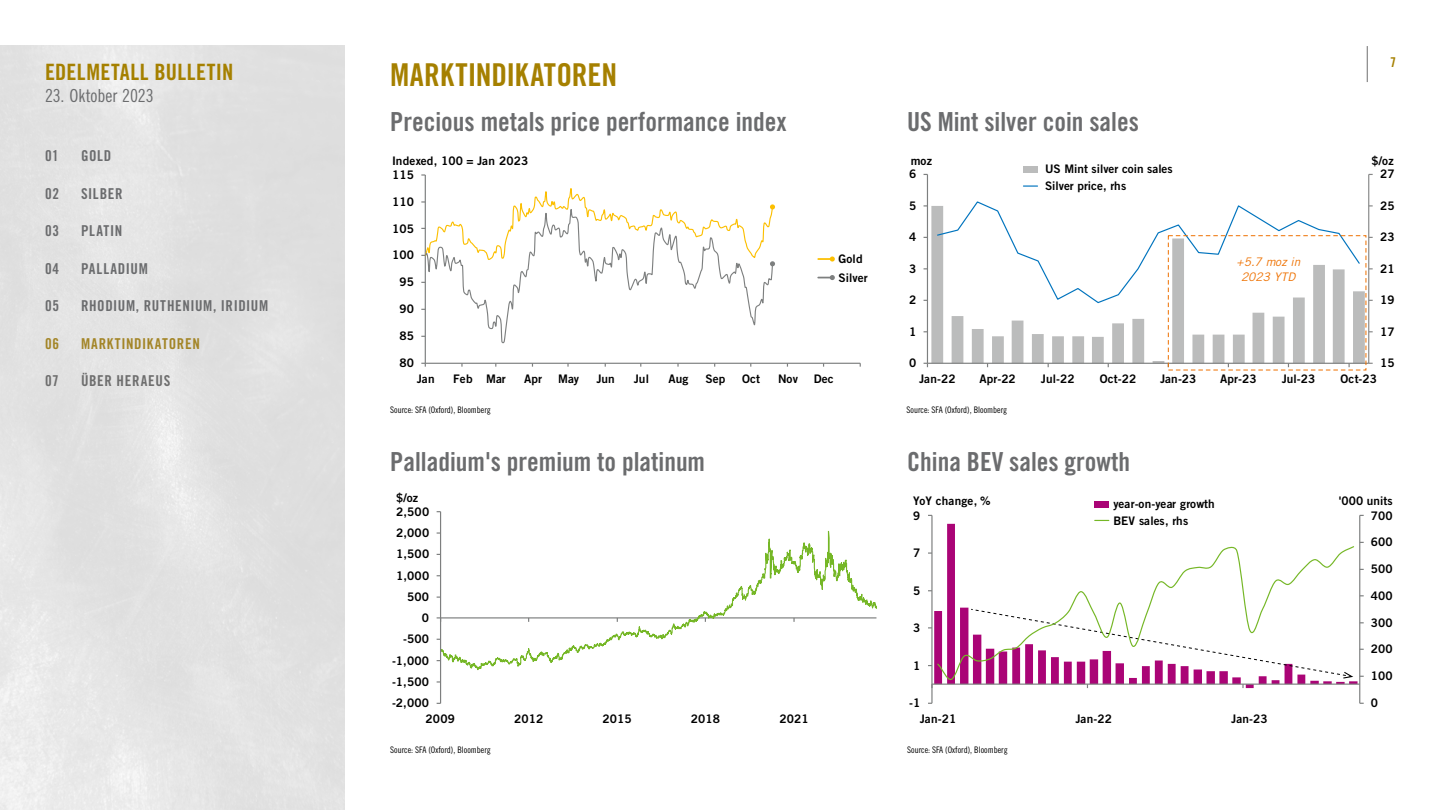
<style>
.page{position:relative;width:1440px;height:810px;background:#fff}
.page>*{position:absolute;margin:0;border:0;box-sizing:border-box;transform-origin:0 0}
.t1{font:31.5px "Trade Gothic LT Pro Bd Cn 20";color:#a58000}
.t2{font:26.25px "Trade Gothic LT Std Bd Cn 20";color:#6b6c6e}
.t3{font:22.5px "Trade Gothic LT Pro Bd Cn 20";letter-spacing:.02em;color:#a58000}
.t4{font:18px "Trade Gothic LT Pro Cn 18";letter-spacing:-.005em;color:#6b6c6e}
.t5{font:15px "Trade Gothic LT Pro Bd Cn 20";letter-spacing:.04em;color:#6b6c6e}
.t6{font:15px "Trade Gothic LT Pro Bd Cn 20";letter-spacing:.05em;color:#a38527}
.t7{font:15px "Trade Gothic LT Pro Bd Cn 20";letter-spacing:.045em;color:#6e6e6e}
.t8{font:13.5px "Trade Gothic LT Pro Bd Cn 20";color:#a58000}
.t9{font:11.85px/16.6px "Trade Gothic LT Std Bd 2";letter-spacing:.01em;color:#000}
.t10{font:11.77px/16.9px "Trade Gothic LT Std Bd 2";letter-spacing:.01em;color:#000}
.t11{font:italic 11.77px/15.1px "Trade Gothic LT Std";letter-spacing:.01em;color:#ee7100;text-align:center}
.t12{font:9px "Trade Gothic LT Std Cn 18";color:#000}
</style>
<div class="page">
<hr style="left:1367px;top:46px;width:1px;height:36px;background:#6e6e6e">
<div style="left:1023px;top:166px;width:15px;height:7px;background:#bbbcbc"></div>
<svg style="left:1023px;top:185px;width:15px;height:2px"></svg>
<svg style="left:931px;top:206px;width:433px;height:157px"></svg>
<hr style="left:1368px;top:174px;width:1px;height:189px;background:#878888">
<hr style="left:927px;top:174px;width:1px;height:189px;background:#7d7f7f">
<hr style="left:927px;top:363px;width:442px;height:1px;background:#7d7f7f">
<svg style="left:936px;top:201px;width:425px;height:103px"></svg>
<svg style="left:934px;top:524px;width:424px;height:160px"></svg>
<hr style="left:1359px;top:515px;width:1px;height:188px;background:#7d7f7f">
<hr style="left:931px;top:515px;width:2px;height:188px;background:#7d7f7f">
<hr style="left:932px;top:684px;width:428px;height:1px;background:#7d7f7f">
<svg style="left:971px;top:681px;width:382px;height:7px"></svg>
<svg style="left:936px;top:545px;width:419px;height:136px"></svg>
<div style="left:1095px;top:501px;width:14px;height:7px;background:#aa0476"></div>
<svg style="left:1095px;top:520px;width:14px;height:1px"></svg>
<hr style="left:425px;top:175px;width:1px;height:188px;background:#7d7f7f">
<hr style="left:425px;top:363px;width:435px;height:1px;background:#7d7f7f">
<svg style="left:424px;top:266px;width:350px;height:78px"></svg>
<svg style="left:421px;top:188px;width:354px;height:78px"></svg>
<svg style="left:818px;top:256px;width:17px;height:6px"></svg>
<svg style="left:818px;top:275px;width:17px;height:5px"></svg>
<svg style="left:440px;top:511px;width:437px;height:164px"></svg>
<hr style="left:440px;top:512px;width:1px;height:191px;background:#7d7f7f">
<h3 class="t3" style="left:45px;top:58px;width:190px">EDELMETALL BULLETIN</h3>
<h3 class="t4" style="left:45px;top:85px;width:110px">23. Oktober 2023</h3>
<p class="t5" style="left:45px;top:147px;width:15px">01</p>
<p class="t5" style="left:81px;top:147px;width:32px">GOLD</p>
<p class="t5" style="left:45px;top:184px;width:16px">02</p>
<p class="t5" style="left:81px;top:184px;width:43px">SILBER</p>
<p class="t5" style="left:45px;top:222px;width:16px">03</p>
<p class="t5" style="left:81px;top:222px;width:43px">PLATIN</p>
<p class="t5" style="left:45px;top:259px;width:16px">04</p>
<p class="t5" style="left:81px;top:259px;width:68px">PALLADIUM</p>
<p class="t5" style="left:45px;top:297px;width:16px">05</p>
<p class="t5" style="left:81px;top:297px;width:189px">RHODIUM, RUTHENIUM, IRIDIUM</p>
<p class="t6" style="left:45px;top:334px;width:16px">06</p>
<p class="t6" style="left:81px;top:334px;width:120px">MARKTINDIKATOREN</p>
<p class="t7" style="left:45px;top:372px;width:15px">07</p>
<p class="t7" style="left:81px;top:372px;width:91px">ÜBER HERAEUS</p>
<h1 class="t1" style="left:390px;top:56px;width:229px">MARKTINDIKATOREN</h1>
<h2 class="t2" style="left:390px;top:106px;width:398px">Precious metals price performance index</h2>
<h2 class="t2" style="left:907px;top:106px;width:233px">US Mint silver coin sales</h2>
<p class="t8" style="left:1390px;top:54px;width:7px">7</p>
<p class="t10" style="left:392px;top:152px;width:138px">Indexed, 100 = Jan 2023</p>
<p class="t10" style="left:392px;top:166px;width:23px">115</p>
<p class="t10" style="left:911px;top:152px;width:22px">moz</p>
<p class="t10" style="left:1372px;top:153px;width:24px">$/oz</p>
<p class="t10" style="left:1045px;top:160px;width:129px">US Mint silver coin sales<br>Silver price, rhs</p>
<p class="t10" style="left:1380px;top:165px;width:16px">27</p>
<p class="t10" style="left:909px;top:165px;width:9px">6</p>
<p class="t10" style="left:392px;top:193px;width:23px">110</p>
<p class="t10" style="left:909px;top:197px;width:9px">5</p>
<p class="t10" style="left:1380px;top:197px;width:16px">25</p>
<p class="t10" style="left:392px;top:220px;width:23px">105</p>
<p class="t10" style="left:909px;top:228px;width:9px">4</p>
<p class="t10" style="left:1380px;top:228px;width:16px">23</p>
<p class="t10" style="left:392px;top:247px;width:23px">100</p>
<p class="t10" style="left:399px;top:273px;width:16px">95</p>
<p class="t10" style="left:839px;top:249px;width:31px;line-height:18.8px">Gold<br>Silver</p>
<p class="t10" style="left:909px;top:260px;width:9px">3</p>
<p class="t11" style="left:1237px;top:254px;width:65px">+5.7 moz in<br>2023 YTD</p>
<p class="t10" style="left:1380px;top:260px;width:16px">21</p>
<p class="t10" style="left:399px;top:300px;width:16px">90</p>
<p class="t10" style="left:909px;top:291px;width:9px">2</p>
<p class="t10" style="left:1380px;top:291px;width:16px">19</p>
<p class="t10" style="left:399px;top:327px;width:16px">85</p>
<p class="t10" style="left:909px;top:323px;width:9px">1</p>
<p class="t10" style="left:1380px;top:323px;width:16px">17</p>
<p class="t10" style="left:399px;top:354px;width:16px">80</p>
<p class="t10" style="left:909px;top:354px;width:9px">0</p>
<p class="t10" style="left:1380px;top:354px;width:16px">15</p>
<p class="t10" style="left:417px;top:370px;width:19px">Jan</p>
<p class="t10" style="left:453px;top:370px;width:54px">Feb Mar</p>
<p class="t10" style="left:524px;top:370px;width:20px">Apr</p>
<p class="t10" style="left:558px;top:370px;width:23px">May</p>
<p class="t10" style="left:596px;top:370px;width:20px">Jun</p>
<p class="t10" style="left:634px;top:370px;width:17px">Jul</p>
<p class="t10" style="left:668px;top:370px;width:22px">Aug</p>
<p class="t10" style="left:705px;top:370px;width:22px">Sep</p>
<p class="t10" style="left:742px;top:370px;width:20px">Oct</p>
<p class="t10" style="left:778px;top:370px;width:21px">Nov</p>
<p class="t10" style="left:814px;top:370px;width:22px">Dec</p>
<p class="t10" style="left:919px;top:370px;width:38px">Jan-22</p>
<p class="t10" style="left:979px;top:370px;width:38px">Apr-22</p>
<p class="t10" style="left:1041px;top:370px;width:35px">Jul-22</p>
<p class="t10" style="left:1100px;top:370px;width:38px">Oct-22</p>
<p class="t10" style="left:1160px;top:370px;width:38px">Jan-23</p>
<p class="t10" style="left:1220px;top:370px;width:38px">Apr-23</p>
<p class="t10" style="left:1282px;top:370px;width:35px">Jul-23</p>
<p class="t10" style="left:1341px;top:370px;width:38px">Oct-23</p>
<p class="t12" style="left:390px;top:405px;width:102px">Source: SFA (Oxford), Bloomberg</p>
<p class="t12" style="left:907px;top:405px;width:102px">Source: SFA (Oxford), Bloomberg</p>
<h2 class="t2" style="left:390px;top:446px;width:316px">Palladium's premium to platinum</h2>
<h2 class="t2" style="left:907px;top:446px;width:224px">China BEV sales growth</h2>
<p class="t10" style="left:396px;top:490px;width:24px">$/oz</p>
<p class="t10" style="left:396px;top:503px;width:35px">2,500</p>
<p class="t9" style="left:913px;top:492px;width:79px">YoY change, %</p>
<p class="t9" style="left:1339px;top:492px;width:56px">'000 units</p>
<p class="t9" style="left:1113px;top:495px;width:103px">year-on-year growth<br>BEV sales, rhs</p>
<p class="t9" style="left:913px;top:507px;width:9px">9</p>
<p class="t9" style="left:1371px;top:507px;width:23px">700</p>
<p class="t10" style="left:396px;top:524px;width:35px">2,000</p>
<p class="t9" style="left:1371px;top:534px;width:23px">600</p>
<p class="t10" style="left:396px;top:546px;width:35px">1,500</p>
<p class="t9" style="left:913px;top:544px;width:9px">7</p>
<p class="t10" style="left:396px;top:567px;width:35px">1,000</p>
<p class="t9" style="left:1371px;top:560px;width:23px">500</p>
<p class="t10" style="left:407px;top:588px;width:23px">500</p>
<p class="t9" style="left:913px;top:582px;width:9px">5</p>
<p class="t9" style="left:1371px;top:587px;width:23px">400</p>
<p class="t10" style="left:422px;top:609px;width:9px">0</p>
<p class="t9" style="left:913px;top:619px;width:9px">3</p>
<p class="t9" style="left:1371px;top:614px;width:23px">300</p>
<p class="t10" style="left:403px;top:630px;width:27px">-500</p>
<p class="t9" style="left:1371px;top:641px;width:23px">200</p>
<p class="t10" style="left:392px;top:652px;width:39px">-1,000</p>
<p class="t9" style="left:913px;top:657px;width:9px">1</p>
<p class="t10" style="left:392px;top:673px;width:39px">-1,500</p>
<p class="t9" style="left:1371px;top:668px;width:23px">100</p>
<p class="t10" style="left:392px;top:694px;width:39px">-2,000</p>
<p class="t9" style="left:909px;top:694px;width:13px">-1</p>
<p class="t9" style="left:1371px;top:694px;width:9px">0</p>
<p class="t10" style="left:426px;top:710px;width:31px">2009</p>
<p class="t10" style="left:514px;top:710px;width:31px">2012</p>
<p class="t10" style="left:602px;top:710px;width:31px">2015</p>
<p class="t10" style="left:691px;top:710px;width:31px">2018</p>
<p class="t10" style="left:779px;top:710px;width:31px">2021</p>
<p class="t9" style="left:920px;top:710px;width:38px">Jan-21</p>
<p class="t9" style="left:1076px;top:710px;width:38px">Jan-22</p>
<p class="t9" style="left:1231px;top:710px;width:38px">Jan-23</p>
<p class="t12" style="left:390px;top:745px;width:102px">Source: SFA (Oxford), Bloomberg</p>
<p class="t12" style="left:907px;top:745px;width:102px">Source: SFA (Oxford), Bloomberg</p>
</div>
